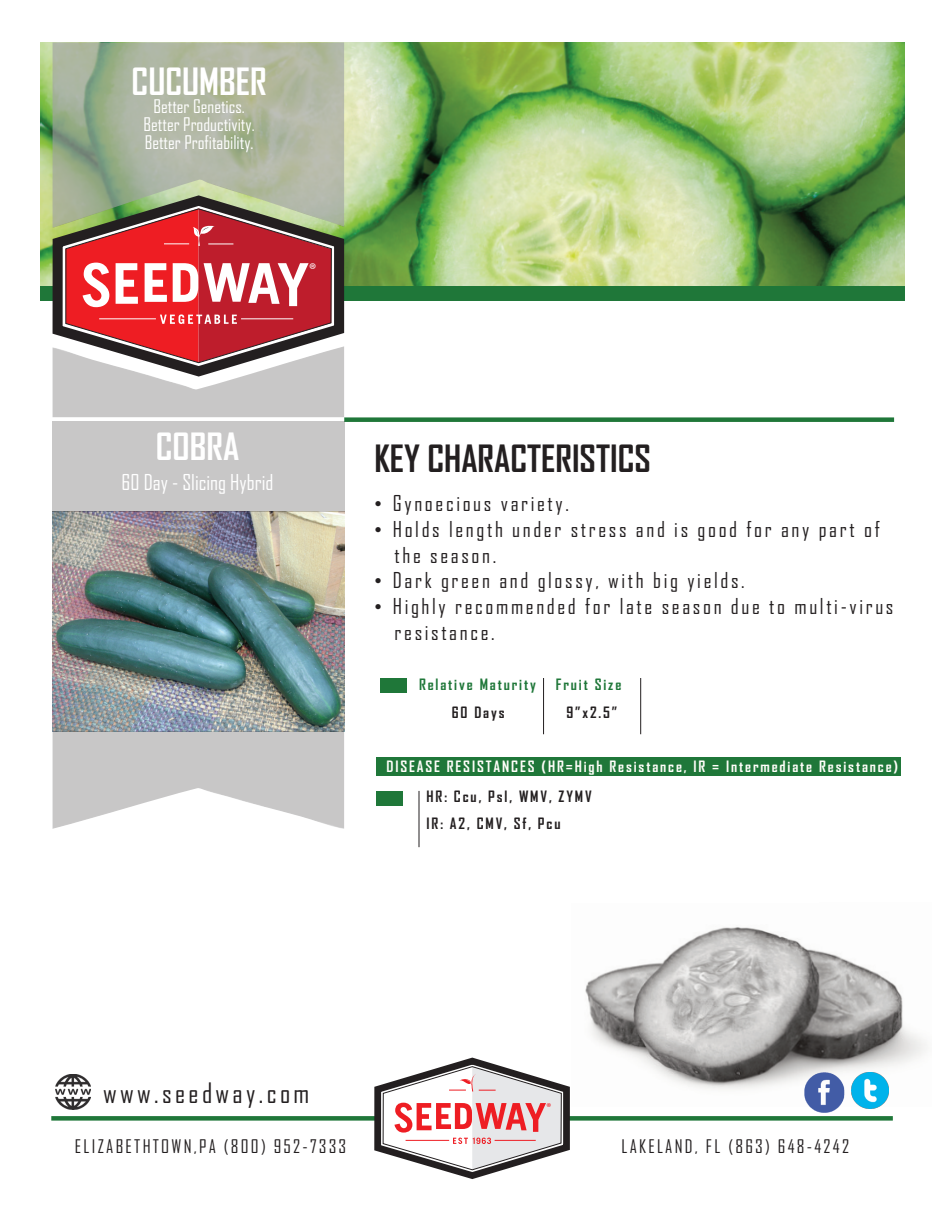
<style>
.page{position:relative;width:945px;height:1215px;background:#fff}
.page>*{position:absolute;margin:0;border:0;box-sizing:border-box;transform-origin:0 0}
.t1{font:700 36px "Agency FB";color:#231f20}
.t2{font:700 36px "Agency FB";color:#fff}
.t3{font:27px "Agency FB";letter-spacing:.125em;color:#231f20}
.t4{font:21px/25.8px "Agency FB";letter-spacing:.125em;color:#231f20}
.t5{font:21px "Agency FB";color:#fff}
.t6{font:18px/18px "Agency FB";color:#fff;text-align:center}
.t7{font:18px "Agency FB";letter-spacing:.125em;color:#231f20}
.t8{font:17.1px "Myriad Pro";color:#fff}
.t9{font:700 15px "Agency FB";letter-spacing:.125em;color:#fffefa}
.t10{font:700 15px "Agency FB";letter-spacing:.125em;color:#231f20}
.t11{font:700 15px "Agency FB";letter-spacing:.125em;color:#1f7739}
.t12{font:11.55px "Myriad Pro";color:#ee1d23}
.s1{font-family:"Arial"}
</style>
<div class="page">
<img style="left:585px;top:927px;width:342px;height:170px">
<img style="left:53px;top:422px;width:291px;height:407px">
<img style="left:40px;top:42px;width:865px;height:244px">
<div style="left:40px;top:286px;width:865px;height:15px;background:#1f7739"></div>
<div style="left:344px;top:417px;width:550px;height:5px;background:#1f7739"></div>
<svg style="left:53px;top:228px;width:291px;height:110px;background:#4f5047"></svg>
<svg style="left:65px;top:228px;width:267px;height:118px;background:#d04a52"></svg>
<img style="left:53px;top:42px;width:291px;height:186px">
<img style="left:53px;top:346px;width:291px;height:71px">
<div style="left:51px;top:1116px;width:842px;height:5px;background:#1f7739"></div>
<svg style="left:374px;top:1058px;width:196px;height:121px"></svg>
<img style="left:851px;top:1072px;width:37px;height:37px">
<img style="left:803px;top:1068px;width:43px;height:45px">
<svg style="left:55px;top:1084px;width:36px;height:16px"></svg>
<img style="left:56px;top:1074px;width:34px;height:35px">
<div style="left:380px;top:678px;width:27px;height:15px;background:#1f7739"></div>
<hr style="left:543px;top:678px;width:1px;height:56px;background:#231f20">
<hr style="left:640px;top:678px;width:1px;height:56px;background:#231f20">
<div style="left:377px;top:758px;width:524px;height:18px;background:#1f7739"></div>
<div style="left:377px;top:791px;width:26px;height:15px;background:#1f7739"></div>
<hr style="left:419px;top:791px;width:1px;height:56px;background:#231f20">
<h1 class="t2" style="left:132px;top:61px;width:137px">CUCUMBER</h1>
<p class="t6" style="left:144px;top:98px;width:113px">Better Genetics.<br>Better Productivity.<br>Better Profitability.</p>
<p class="t8" style="left:309px;top:262px;width:9px">®</p>
<h1 class="t2" style="left:156px;top:427px;width:85px">COBRA</h1>
<p class="t5" style="left:122px;top:471px;width:153px">60 Day - Slicing Hybrid</p>
<h1 class="t1" style="left:374px;top:439px;width:278px">KEY CHARACTERISTICS</h1>
<p class="t4" style="left:374px;top:491px;width:196px"><span class="s1">•</span> Gynoecious variety.</p>
<p class="t4" style="left:395px;top:517px;width:487px;text-indent:-20px"><span class="s1">•</span> Holds length under stress and is good for any part of the season.</p>
<p class="t4" style="left:374px;top:568px;width:372px"><span class="s1">•</span> Dark green and glossy, with big yields.</p>
<p class="t4" style="left:395px;top:594px;width:500px;text-indent:-20px"><span class="s1">•</span> Highly recommended for late season due to multi-virus resistance.</p>
<p class="t11" style="left:419px;top:676px;width:118px">Relative Maturity</p>
<p class="t11" style="left:556px;top:676px;width:67px">Fruit Size</p>
<p class="t10" style="left:452px;top:704px;width:54px">60 Days</p>
<p class="t10" style="left:567px;top:704px;width:52px">9”x2.5”</p>
<p class="t9" style="left:386px;top:758px;width:513px">DISEASE RESISTANCES (HR=High Resistance, IR = Intermediate Resistance)</p>
<p class="t10" style="left:427px;top:788px;width:167px">HR: Ccu, Psl, WMV, ZYMV</p>
<p class="t10" style="left:427px;top:815px;width:136px">IR: A2, CMV, Sf, Pcu</p>
<p class="t3" style="left:103px;top:1078px;width:208px">www.seedway.com</p>
<p class="t12" style="left:547px;top:1103px;width:6px">®</p>
<p class="t7" style="left:75px;top:1137px;width:273px">ELIZABETHTOWN,PA (800) 952-7333</p>
<p class="t7" style="left:621px;top:1137px;width:229px">LAKELAND, FL (863) 648-4242</p>
</div>
